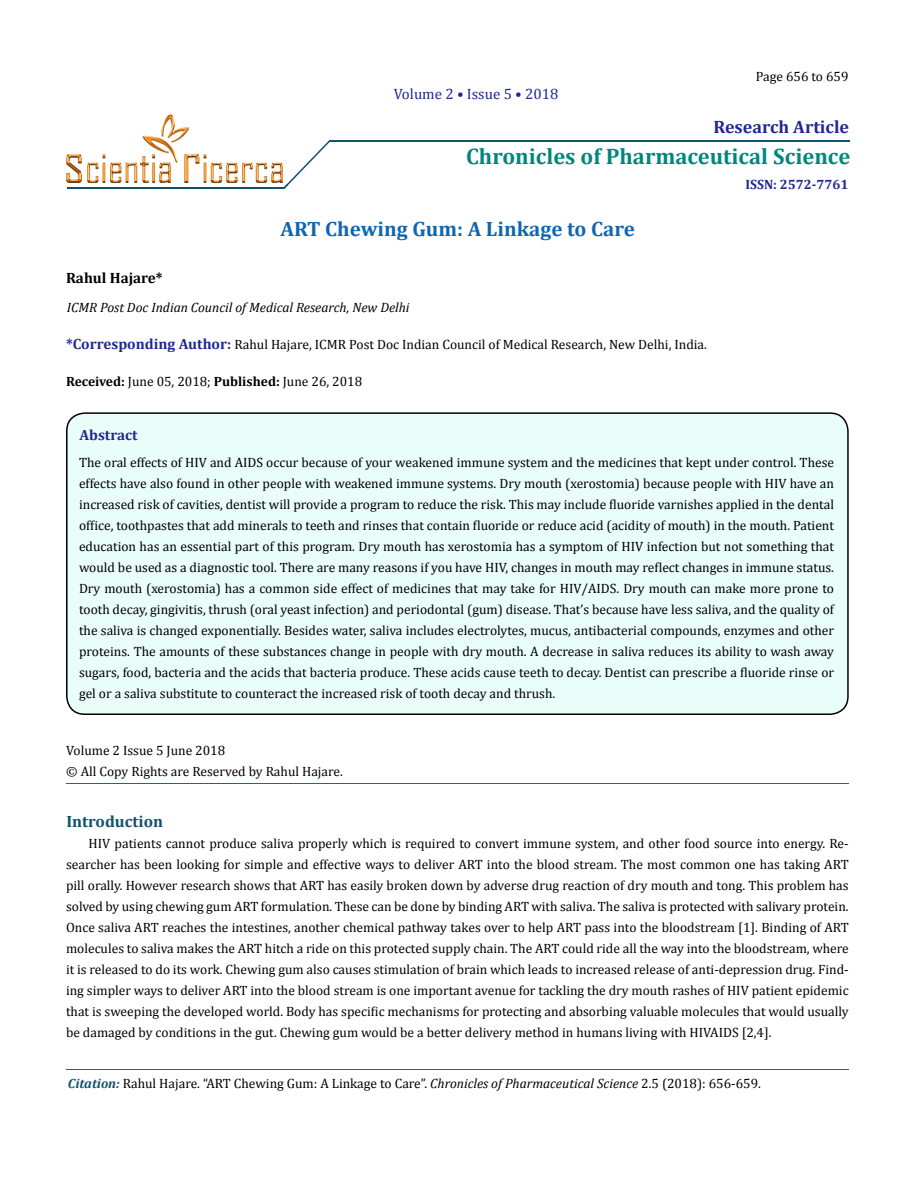
<style>
.page{position:relative;width:917px;height:1190px;background:#fff}
.page>*{position:absolute;margin:0;border:0;box-sizing:border-box;transform-origin:0 0}
.t1{font:700 22.5px "Cambria";color:#00877d}
.t2{font:700 20.85px "Cambria";color:#0d66b1}
.t3{font:700 18px "Cambria";color:#202891}
.t4{font:700 16.35px "Cambria";color:#0e546a}
.t5{font:15px "Cambria";color:#202891}
.t6{font:700 15px "Cambria";color:#000}
.t7{font:700 14.85px "Cambria";color:#202891}
.t8{font:13.5px/21px "Cambria";color:#000;text-align:justify}
.t9{font:italic 13.5px "Cambria";color:#000}
.t10{font:700 13.5px "Cambria";color:#202891}
.s1{font-weight:700;font-size:14.85px;color:#202891}
.s2{font-weight:700}
.s3{font-weight:700;font-style:italic;font-size:13.35px;color:#0e546a}
.s4{font-style:italic}
</style>
<div class="page">
<div style="left:67px;top:413px;width:781px;height:301px;background:#e9fdf9;border-radius:18px"></div>
<div style="left:66px;top:412px;width:782px;height:303px;border:2px solid #000;border-radius:18px"></div>
<hr style="left:329px;top:140px;width:520px;height:2px;background:#0e546a">
<hr style="left:67px;top:187px;width:218px;height:1px;background:#0e546a">
<hr style="left:67px;top:1069px;width:781px;height:1px;background:#0d66b1">
<img style="left:67px;top:114px;width:216px;height:68px">
<svg style="left:284px;top:140px;width:46px;height:49px"></svg>
<hr style="left:67px;top:783px;width:781px;height:1px;background:#0d66b1">
<p class="t5" style="left:394px;top:85px;width:166px">Volume 2 • Issue 5 • 2018</p>
<p class="t8" style="left:755px;top:66px;width:94px">Page 656 to 659</p>
<h3 class="t3" style="left:713px;top:115px;width:137px">Research Article</h3>
<h1 class="t1" style="left:466px;top:142px;width:386px">Chronicles of Pharmaceutical Science</h1>
<h2 class="t2" style="left:280px;top:216px;width:356px">ART Chewing Gum: A Linkage to Care</h2>
<p class="t6" style="left:66px;top:269px;width:98px">Rahul Hajare*</p>
<p class="t9" style="left:67px;top:299px;width:344px">ICMR Post Doc Indian Council of Medical Research, New Delhi</p>
<p class="t8" style="left:66px;top:333px;width:642px"><span class="s1">*Corresponding Author:</span> Rahul Hajare, ICMR Post Doc Indian Council of Medical Research, New Delhi, India.</p>
<p class="t8" style="left:66px;top:371px;width:297px"><span class="s2">Received:</span> June 05, 2018; <span class="s2">Published:</span> June 26, 2018</p>
<p class="t10" style="left:745px;top:176px;width:104px">ISSN: 2572-7761</p>
<p class="t7" style="left:80px;top:426px;width:60px">Abstract</p>
<p class="t8" style="left:79px;top:451px;width:756px">The oral effects of HIV and AIDS occur because of your weakened immune system and the medicines that kept under control. These effects have also found in other people with weakened immune systems. Dry mouth (xerostomia) because people with HIV have an increased risk of cavities, dentist will provide a program to reduce the risk. This may include fluoride varnishes applied in the dental office, toothpastes that add minerals to teeth and rinses that contain fluoride or reduce acid (acidity of mouth) in the mouth. Patient education has an essential part of this program. Dry mouth has xerostomia has a symptom of HIV infection but not something that would be used as a diagnostic tool. There are many reasons if you have HIV, changes in mouth may reflect changes in immune status.<br>Dry mouth (xerostomia) has a common side effect of medicines that may take for HIV/AIDS. Dry mouth can make more prone to tooth decay, gingivitis, thrush (oral yeast infection) and periodontal (gum) disease. That’s because have less saliva, and the quality of the saliva is changed exponentially. Besides water, saliva includes electrolytes, mucus, antibacterial compounds, enzymes and other proteins. The amounts of these substances change in people with dry mouth. A decrease in saliva reduces its ability to wash away sugars, food, bacteria and the acids that bacteria produce. These acids cause teeth to decay. Dentist can prescribe a fluoride rinse or gel or a saliva substitute to counteract the increased risk of tooth decay and thrush.</p>
<p class="t8" style="left:66px;top:740px;width:278px">Volume 2 Issue 5 June 2018<br>© All Copy Rights are Reserved by Rahul Hajare.</p>
<p class="t4" style="left:66px;top:811px;width:98px">Introduction</p>
<p class="t8" style="left:66px;top:832px;width:784px;text-indent:23px">HIV patients cannot produce saliva properly which is required to convert immune system, and other food source into energy. Re&shy;searcher has been looking for simple and effective ways to deliver ART into the blood stream. The most common one has taking ART pill orally. However research shows that ART has easily broken down by adverse drug reaction of dry mouth and tong. This problem has solved by using chewing gum ART formulation. These can be done by binding ART with saliva. The saliva is protected with salivary protein.<br>Once saliva ART reaches the intestines, another chemical pathway takes over to help ART pass into the bloodstream [1]. Binding of ART molecules to saliva makes the ART hitch a ride on this protected supply chain. The ART could ride all the way into the bloodstream, where it is released to do its work. Chewing gum also causes stimulation of brain which leads to increased release of anti-depression drug. Find&shy;ing simpler ways to deliver ART into the blood stream is one important avenue for tackling the dry mouth rashes of HIV patient epidemic that is sweeping the developed world. Body has specific mechanisms for protecting and absorbing valuable molecules that would usually be damaged by conditions in the gut. Chewing gum would be a better delivery method in humans living with HIVAIDS [2,4].</p>
<p class="t8" style="left:68px;top:1073px;width:694px"><span class="s3">Citation:</span> Rahul Hajare. “ART Chewing Gum: A Linkage to Care”. <span class="s4">Chronicles of Pharmaceutical Science</span> 2.5 (2018): 656-659.</p>
</div>
